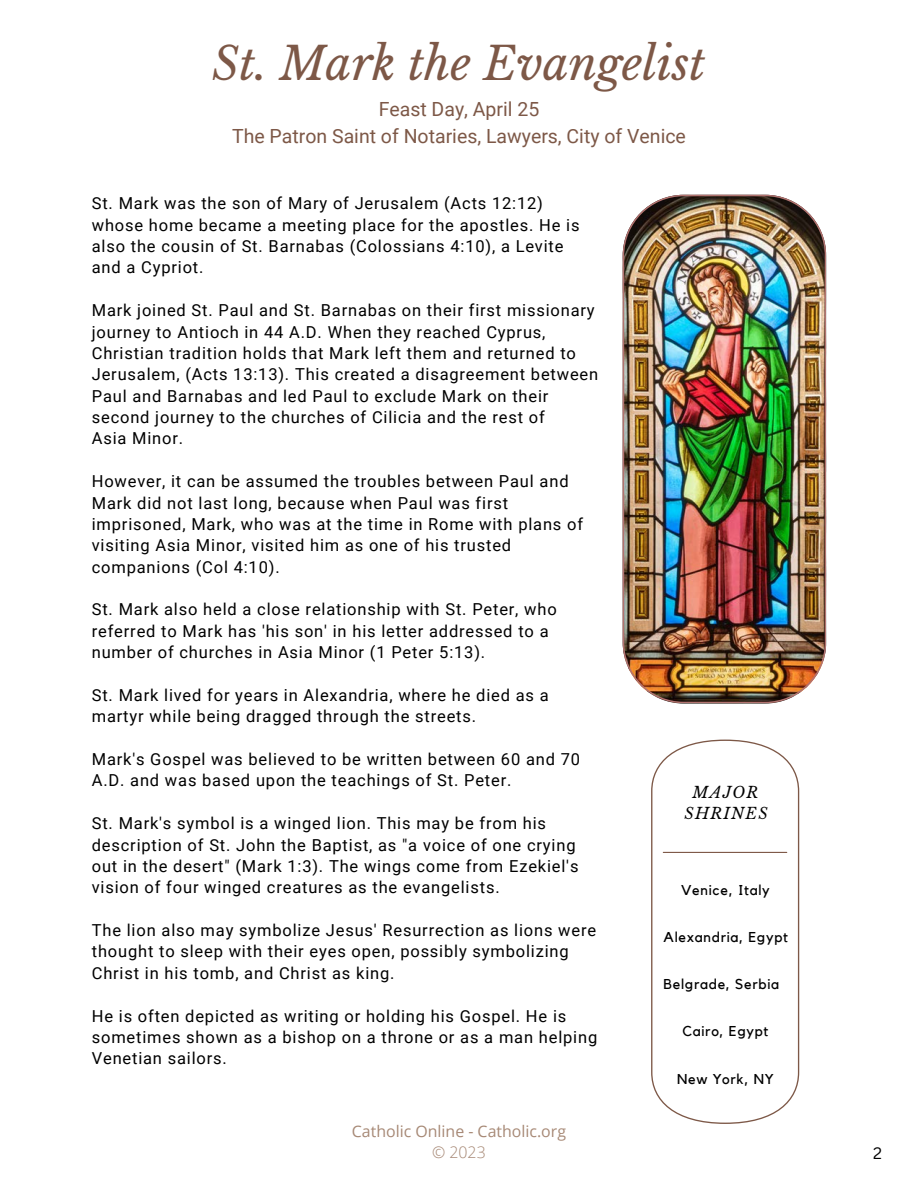
<style>
.page{position:relative;width:918px;height:1188px;background:#fff}
.page>*{position:absolute;margin:0;border:0;box-sizing:border-box;transform-origin:0 0}
.t1{font:italic 45.15px "Libre Baskerville";color:#7d5847}
.t2{font:19.5px "Roboto";color:#7d5847}
.t3{font:16.5px/21.3px "Roboto";letter-spacing:.05em;color:#000}
.t4{font:16.2px "Canva Sans";color:#000}
.t5{font:15.9px "Open Sans";color:#a78976}
.t6{font:300 15.9px "Open Sans";color:#a78976}
.t7{font:italic 15.6px/21.3px "Libre Baskerville";letter-spacing:.08em;color:#000;text-align:center}
.t8{font:14.25px "Kollektif";letter-spacing:.05em;color:#000}
</style>
<div class="page">
<svg style="left:651px;top:740px;width:148px;height:384px"></svg>
<hr style="left:663px;top:852px;width:124px;height:1px;background:#7d5847">
<img style="left:623px;top:195px;width:203px;height:508px">
<p class="t1" style="left:212px;top:36px;width:495px">St. Mark the Evangelist</p>
<p class="t2" style="left:379px;top:98px;width:162px">Feast Day, April 25</p>
<p class="t2" style="left:232px;top:125px;width:455px">The Patron Saint of Notaries, Lawyers, City of Venice</p>
<p class="t3" style="left:92px;top:193px;width:453px">St. Mark was the son of Mary of Jerusalem (Acts 12:12)</p>
<p class="t3" style="left:92px;top:214px;width:489px">whose home became a meeting place for the apostles. He is also the cousin of St. Barnabas (Colossians 4:10), a Levite</p>
<p class="t3" style="left:92px;top:257px;width:113px">and a Cypriot.</p>
<p class="t3" style="left:92px;top:300px;width:508px">Mark joined St. Paul and St. Barnabas on their first missionary journey to Antioch in 44 A.D. When they reached Cyprus, Christian tradition holds that Mark left them and returned to Jerusalem, (Acts 13:13). This created a disagreement between Paul and Barnabas and led Paul to exclude Mark on their</p>
<p class="t3" style="left:92px;top:407px;width:454px">second journey to the churches of Cilicia and the rest of</p>
<p class="t3" style="left:92px;top:428px;width:93px">Asia Minor.</p>
<p class="t3" style="left:92px;top:471px;width:478px">However, it can be assumed the troubles between Paul and<br>Mark did not last long, because when Paul was first</p>
<p class="t3" style="left:92px;top:514px;width:493px">imprisoned, Mark, who was at the time in Rome with plans of visiting Asia Minor, visited him as one of his trusted</p>
<p class="t3" style="left:92px;top:556px;width:189px">companions (Col 4:10).</p>
<p class="t3" style="left:92px;top:599px;width:467px">St. Mark also held a close relationship with St. Peter, who referred to Mark has 'his son' in his letter addressed to a number of churches in Asia Minor (1 Peter 5:13).</p>
<p class="t3" style="left:92px;top:685px;width:459px">St. Mark lived for years in Alexandria, where he died as a</p>
<p class="t3" style="left:92px;top:706px;width:386px">martyr while being dragged through the streets.</p>
<p class="t3" style="left:92px;top:749px;width:490px">Mark's Gospel was believed to be written between 60 and 70<br>A.D. and was based upon the teachings of St. Peter.</p>
<p class="t3" style="left:92px;top:813px;width:485px">St. Mark's symbol is a winged lion. This may be from his description of St. John the Baptist, as "a voice of one crying</p>
<p class="t3" style="left:92px;top:856px;width:488px">out in the desert" (Mark 1:3). The wings come from Ezekiel's vision of four winged creatures as the evangelists.</p>
<p class="t3" style="left:92px;top:920px;width:506px">The lion also may symbolize Jesus' Resurrection as lions were thought to sleep with their eyes open, possibly symbolizing<br>Christ in his tomb, and Christ as king.</p>
<p class="t3" style="left:92px;top:1005px;width:507px">He is often depicted as writing or holding his Gospel. He is sometimes shown as a bishop on a throne or as a man helping<br>Venetian sailors.</p>
<p class="t5" style="left:352px;top:1120px;width:216px">Catholic Online - Catholic.org</p>
<p class="t6" style="left:432px;top:1142px;width:55px">© 2023</p>
<p class="t7" style="left:685px;top:782px;width:85px">MAJOR<br>SHRINES</p>
<p class="t8" style="left:681px;top:883px;width:90px">Venice, Italy</p>
<p class="t8" style="left:664px;top:930px;width:126px">Alexandria, Egypt</p>
<p class="t8" style="left:664px;top:978px;width:117px">Belgrade, Serbia</p>
<p class="t8" style="left:682px;top:1025px;width:87px">Cairo, Egypt</p>
<p class="t8" style="left:677px;top:1072px;width:98px">New York, NY</p>
<p class="t4" style="left:873px;top:1141px;width:10px">2</p>
</div>
